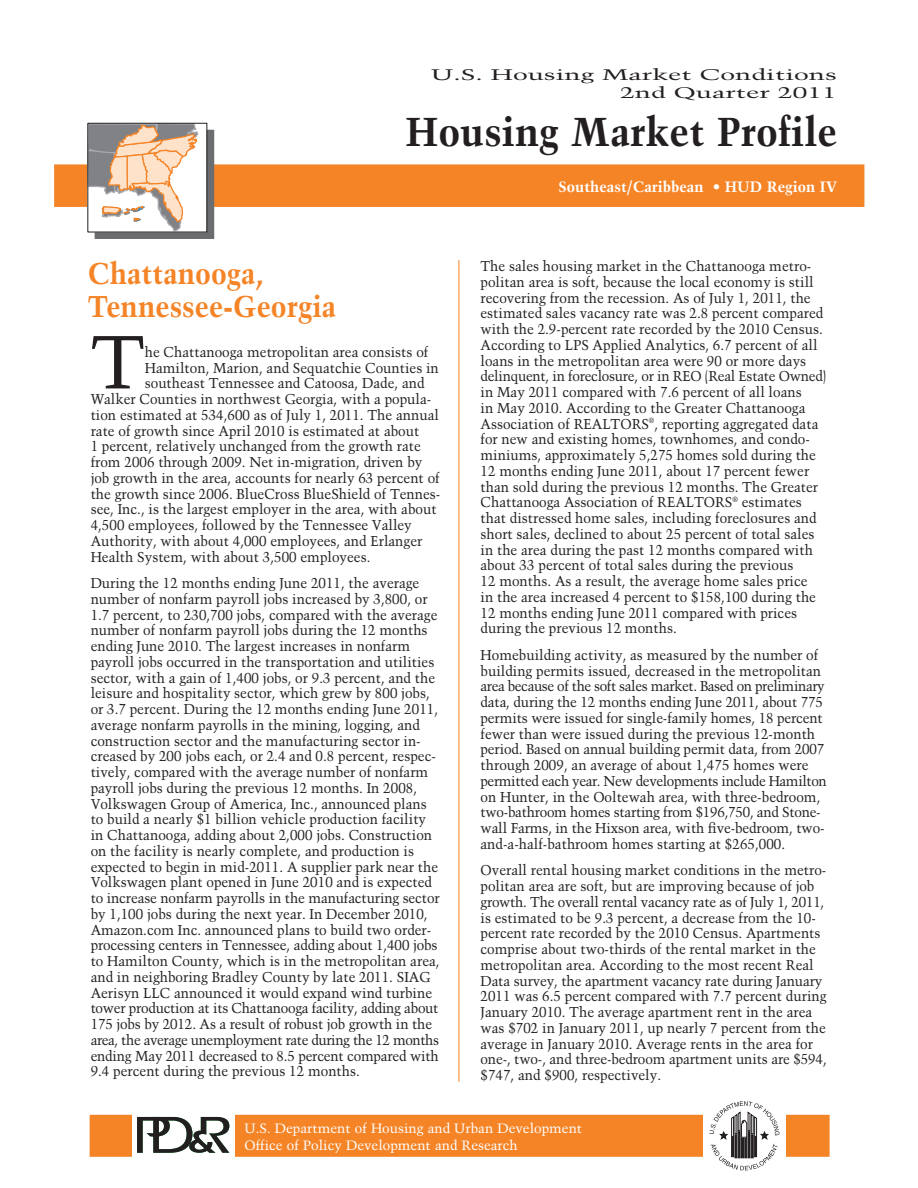
<style>
.page{position:relative;width:918px;height:1188px;background:#fff}
.page>*{position:absolute;margin:0;border:0;box-sizing:border-box;transform-origin:0 0}
.t1{font:75px "Trump Mediaeval";color:#231f20}
.t2{font:700 40.2px "Trump Mediaeval";color:#231f20}
.t3{font:700 30px/33px "Trump Mediaeval";color:#f58427;scale:.95 1}
.t4{font:15.3px "Trump Mediaeval";color:#231f20;scale:1.73 1}
.t5{font:700 15px "Trump Mediaeval";color:#fff}
.t6{font:14.25px/15.8px "Trump Mediaeval";color:#231f20;scale:.95 1}
.t7{font:13.5px/16.2px "Trump Mediaeval";color:#fff}
.s1{font-weight:400}
</style>
<div class="page">
<hr style="left:459px;top:260px;width:1px;height:822px;background:#f58427">
<div style="left:90px;top:1115px;width:740px;height:42px;background:#f58427;border:2px solid #f58427"></div>
<div style="left:132px;top:1099px;width:103px;height:75px;background:#fff"></div>
<div style="left:703px;top:1101px;width:82px;height:73px;background:#fff"></div>
<svg style="left:137px;top:1117px;width:92px;height:36px"></svg>
<svg style="left:709px;top:1101px;width:70px;height:69px"></svg>
<div style="left:54px;top:165px;width:810px;height:42px;background:#f58427;border:1px solid #f58427"></div>
<div style="left:207px;top:130px;width:7px;height:108px;background:#6c6d70"></div>
<div style="left:95px;top:232px;width:119px;height:6px;background:#6c6d70"></div>
<svg style="left:87px;top:122px;width:119px;height:110px"></svg>
<p class="t4" style="left:431px;top:65px;width:236px">U.S. Housing Market Conditions</p>
<p class="t4" style="left:620px;top:84px;width:127px">2nd Quarter 2011</p>
<p class="t2" style="left:405px;top:107px;width:433px">Housing Market Profile</p>
<p class="t3" style="left:88px;top:257px;width:263px">Chattanooga,<br>Tennessee-Georgia</p>
<p class="t1" style="left:91px;top:317px;width:56px">T</p>
<p class="t6" style="left:145px;top:344px;width:300px">he Chattanooga metropolitan area consists of</p>
<p class="t6" style="left:145px;top:360px;width:311px">Hamilton, Marion, and Sequatchie Counties in</p>
<p class="t6" style="left:145px;top:375px;width:296px">southeast Tennessee and Catoosa, Dade, and</p>
<p class="t6" style="left:91px;top:391px;width:360px">Walker Counties in northwest Georgia, with a popula-</p>
<p class="t6" style="left:91px;top:407px;width:368px">tion estimated at 534,600 as of July 1, 2011. The annual</p>
<p class="t6" style="left:91px;top:423px;width:348px">rate of growth since April 2010 is estimated at about</p>
<p class="t6" style="left:91px;top:438px;width:349px">1 percent, relatively unchanged from the growth rate</p>
<p class="t6" style="left:91px;top:454px;width:351px">from 2006 through 2009. Net in-migration, driven by</p>
<p class="t6" style="left:91px;top:470px;width:369px">job growth in the area, accounts for nearly 63 percent of</p>
<p class="t6" style="left:91px;top:486px;width:370px">the growth since 2006. BlueCross BlueShield of Tennes-</p>
<p class="t6" style="left:91px;top:501px;width:366px">see, Inc., is the largest employer in the area, with about</p>
<p class="t6" style="left:91px;top:517px;width:340px">4,500 employees, followed by the Tennessee Valley</p>
<p class="t6" style="left:91px;top:533px;width:351px">Authority, with about 4,000 employees, and Erlanger</p>
<p class="t6" style="left:91px;top:549px;width:296px">Health System, with about 3,500 employees.</p>
<p class="t6" style="left:91px;top:575px;width:369px">During the 12 months ending June 2011, the average number of nonfarm payroll jobs increased by 3,800, or 1.7 percent, to 230,700 jobs, compared with the average number of nonfarm payroll jobs during the 12 months ending June 2010. The largest increases in nonfarm payroll jobs occurred in the transportation and utilities sector, with a gain of 1,400 jobs, or 9.3 percent, and the leisure and hospitality sector, which grew by 800 jobs, or 3.7 percent. During the 12 months ending June 2011, average nonfarm payrolls in the mining, logging, and construction sector and the manufacturing sector in&shy;creased by 200 jobs each, or 2.4 and 0.8 percent, respec&shy;tively, compared with the average number of nonfarm payroll jobs during the previous 12 months. In 2008, Volkswagen Group of America, Inc., announced plans to build a nearly $1 billion vehicle production facility in Chattanooga, adding about 2,000 jobs. Construction on the facility is nearly complete, and production is expected to begin in mid-2011. A supplier park near the Volkswagen plant opened in June 2010 and is expected to increase nonfarm payrolls in the manufacturing sector by 1,100 jobs during the next year. In December 2010, Amazon.com Inc. announced plans to build two order&shy;processing centers in Tennessee, adding about 1,400 jobs to Hamilton County, which is in the metropolitan area, and in neighboring Bradley County by late 2011. SIAG Aerisyn LLC announced it would expand wind turbine tower production at its Chattanooga facility, adding about 175 jobs by 2012. As a result of robust job growth in the area, the average unemployment rate during the 12 months ending May 2011 decreased to 8.5 percent compared with 9.4 percent during the previous 12 months.</p>
<p class="t5" style="left:559px;top:177px;width:280px">Southeast/Caribbean <span class="s1">•</span> HUD Region IV</p>
<p class="t6" style="left:481px;top:258px;width:366px">The sales housing market in the Chattanooga metro&shy;politan area is soft, because the local economy is still recovering from the recession. As of July 1, 2011, the estimated sales vacancy rate was 2.8 percent compared with the 2.9-percent rate recorded by the 2010 Census.<br>According to LPS Applied Analytics, 6.7 percent of all loans in the metropolitan area were 90 or more days delinquent, in foreclosure, or in REO (Real Estate Owned) in May 2011 compared with 7.6 percent of all loans<br>in May 2010. According to the Greater Chattanooga Association of REALTORS<sup>®</sup>, reporting aggregated data for new and existing homes, townhomes, and condo&shy;miniums, approximately 5,275 homes sold during the 12 months ending June 2011, about 17 percent fewer than sold during the previous 12 months. The Greater Chattanooga Association of REALTORS<sup>®</sup> estimates that distressed home sales, including foreclosures and short sales, declined to about 25 percent of total sales in the area during the past 12 months compared with about 33 percent of total sales during the previous<br>12 months. As a result, the average home sales price<br>in the area increased 4 percent to $158,100 during the 12 months ending June 2011 compared with prices during the previous 12 months.</p>
<p class="t6" style="left:481px;top:647px;width:366px">Homebuilding activity, as measured by the number of building permits issued, decreased in the metropolitan area because of the soft sales market. Based on preliminary data, during the 12 months ending June 2011, about 775 permits were issued for single-family homes, 18 percent fewer than were issued during the previous 12-month period. Based on annual building permit data, from 2007 through 2009, an average of about 1,475 homes were permitted each year. New developments include Hamilton on Hunter, in the Ooltewah area, with three-bedroom, two-bathroom homes starting from $196,750, and Stone&shy;wall Farms, in the Hixson area, with five-bedroom, two&shy;and-a-half-bathroom homes starting at $265,000.</p>
<p class="t6" style="left:481px;top:862px;width:366px">Overall rental housing market conditions in the metro&shy;politan area are soft, but are improving because of job growth. The overall rental vacancy rate as of July 1, 2011, is estimated to be 9.3 percent, a decrease from the 10- percent rate recorded by the 2010 Census. Apartments comprise about two-thirds of the rental market in the metropolitan area. According to the most recent Real Data survey, the apartment vacancy rate during January 2011 was 6.5 percent compared with 7.7 percent during January 2010. The average apartment rent in the area was $702 in January 2011, up nearly 7 percent from the average in January 2010. Average rents in the area for one-, two-, and three-bedroom apartment units are $594, $747, and $900, respectively.</p>
<p class="t7" style="left:244px;top:1120px;width:339px">U.S. Department of Housing and Urban Development<br>Office of Policy Development and Research</p>
</div>
